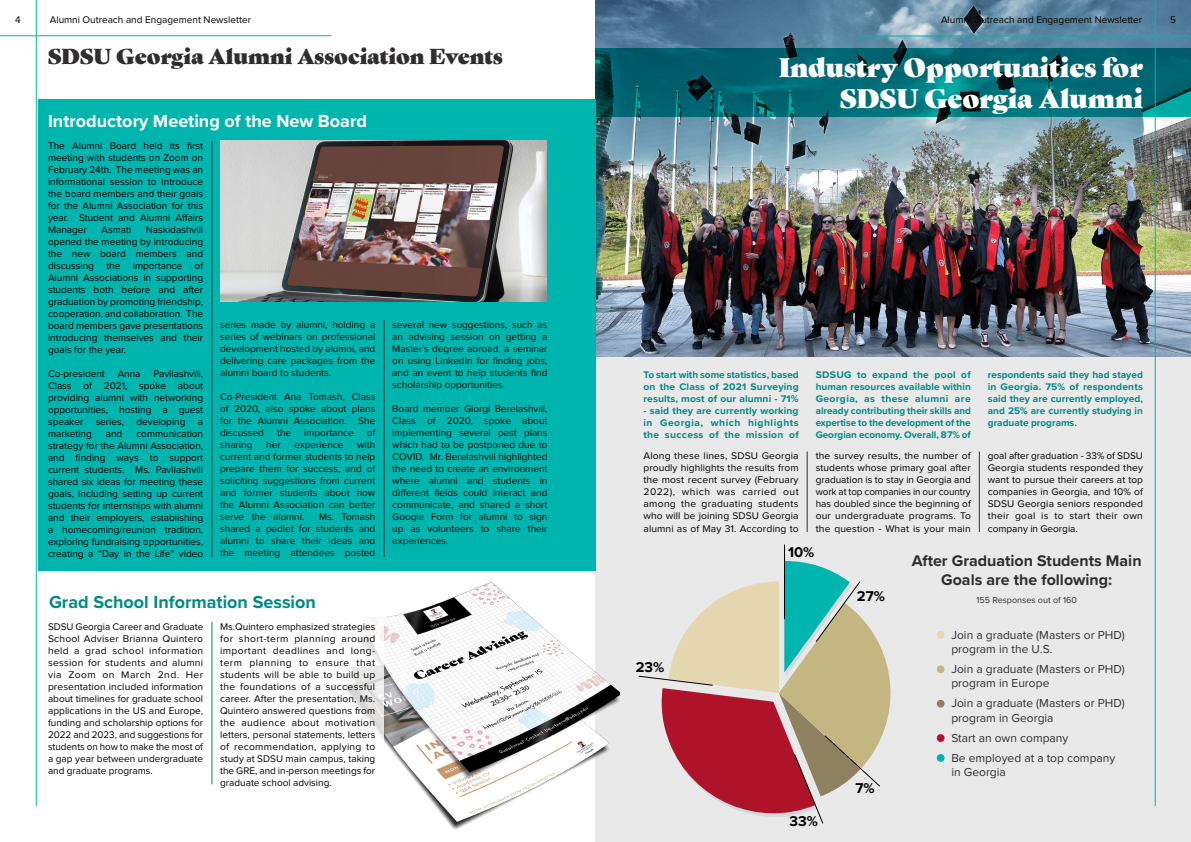
<style>
.page{position:relative;width:1191px;height:842px;background:#fff}
.page>*{position:absolute;margin:0;border:0;box-sizing:border-box;transform-origin:0 0}
.t1{font:26px/31.2px "Gastromond";color:#fff;text-align:right}
.t2{font:21px "Gastromond";color:#302d2d}
.t3{font:700 18px "Proxima Nova";color:#fff}
.t4{font:700 18px "Proxima Nova";color:#008a84}
.t5{font:700 16px/19.2px "Proxima Nova";color:#302d2d;text-align:center}
.t6{font:700 14.7px "Proxima Nova";color:#000}
.t7{font:12px/14.4px "Proxima Nova";color:#302d2d}
.t8{font:10px/12px "Proxima Nova";color:#000;text-align:justify}
.t9{font:700 10px/12px "Proxima Nova";letter-spacing:.005em;color:#008a84;text-align:justify}
.t10{font:9px "Proxima Nova";color:#302d2d}
</style>
<div class="page">
<hr style="left:36px;top:0;width:1px;height:806px;background:#00b5ad">
<hr style="left:0;top:36px;width:331px;height:1px;background:#00b5ad">
<div style="left:595px;top:356px;width:596px;height:486px;background:#e9e9ea"></div>
<img style="left:595px;top:0;width:596px;height:356px">
<svg style="left:595px;top:48px;width:596px;height:68px;background:#00646f"></svg>
<hr style="left:784px;top:545px;width:1px;height:74px;background:#000">
<svg style="left:638px;top:561px;width:253px;height:263px"></svg>
<div style="left:936px;top:631px;width:8px;height:8px;background:#e6d9b2;border-radius:50%"></div>
<div style="left:936px;top:665px;width:8px;height:8px;background:#c4b581;border-radius:50%"></div>
<div style="left:936px;top:700px;width:8px;height:7px;background:#8f8260;border-radius:50%"></div>
<div style="left:936px;top:734px;width:8px;height:8px;background:#ae132a;border-radius:50%"></div>
<div style="left:936px;top:754px;width:8px;height:8px;background:#00b5ad;border-radius:50%"></div>
<div style="left:38px;top:99px;width:557px;height:472px;background:#00b5ad"></div>
<img style="left:384px;top:565px;width:235px;height:265px">
<hr style="left:212px;top:141px;width:1px;height:416px;background:#302d2d">
<svg style="left:344px;top:617px;width:40px;height:122px"></svg>
<hr style="left:384px;top:320px;width:1px;height:237px;background:#302d2d">
<hr style="left:212px;top:622px;width:1px;height:162px;background:#008a84">
<img style="left:220px;top:141px;width:327px;height:160px">
<hr style="left:807px;top:452px;width:1px;height:80px;background:#302d2d">
<hr style="left:979px;top:452px;width:1px;height:80px;background:#302d2d">
<hr style="left:1155px;top:0;width:1px;height:806px;background:#00b5ad">
<hr style="left:858px;top:36px;width:333px;height:1px;background:#00b5ad">
<p class="t8" style="left:15px;top:14px;width:7px">4</p>
<p class="t8" style="left:50px;top:14px;width:203px">Alumni Outreach and Engagement Newsletter</p>
<h2 class="t2" style="left:48px;top:40px;width:456px">SDSU Georgia Alumni Association Events</h2>
<h3 class="t3" style="left:48px;top:108px;width:320px">Introductory Meeting of the New Board</h3>
<p class="t8" style="left:48px;top:140px;width:157px">The Alumni Board held its first meeting with students on Zoom on February 24th. The meeting was an informational session to introduce the board members and their goals for the Alumni Association for this year. Student and Alumni Affairs Manager</p>
<p class="t8" style="left:48px;top:224px;width:157px;text-indent:98px">Naskidashvili opened the meeting by introducing the new board members and discussing the importance of Alumni Associations in supporting students both before and after graduation by promoting friendship, cooperation, and collaboration. The board members gave presentations introducing themselves and their goals for the year.</p>
<p class="t8" style="left:48px;top:368px;width:58px">Co-president</p>
<p class="t8" style="left:118px;top:368px;width:24px">Anna</p>
<p class="t8" style="left:101px;top:224px;width:31px">Asmati</p>
<p class="t8" style="left:48px;top:368px;width:157px;text-indent:105px">Pavliashvili, Class of 2021, spoke about providing alumni with networking opportunities, hosting a guest speaker series, developing a marketing</p>
<p class="t8" style="left:106px;top:428px;width:18px">and</p>
<p class="t8" style="left:48px;top:428px;width:157px;text-indent:88px">communication strategy for the Alumni Association, and finding ways to support current students. Ms. Pavliashvili shared six ideas for meeting these goals, including setting up current students for internships with alumni and their employers, establishing a homecoming/reunion tradition, exploring fundraising opportunities, creating a “Day in the Life” video</p>
<p class="t8" style="left:220px;top:319px;width:157px">series made by alumni, holding a series of webinars on professional development hosted by alumni, and delivering care packages from the alumni board to students.</p>
<p class="t8" style="left:220px;top:391px;width:157px">Co-President Ana Tomash, Class of 2020, also spoke about plans for the Alumni Association. She discussed</p>
<p class="t8" style="left:277px;top:427px;width:16px">the</p>
<p class="t8" style="left:304px;top:427px;width:51px">importance</p>
<p class="t8" style="left:367px;top:427px;width:10px">of</p>
<p class="t8" style="left:220px;top:439px;width:157px;text-indent:137px">with current and former students to help prepare them for success, and of soliciting suggestions from current and former students about how the Alumni Association can better serve the alumni.</p>
<p class="t8" style="left:220px;top:439px;width:34px">sharing</p>
<p class="t8" style="left:266px;top:439px;width:16px">her</p>
<p class="t8" style="left:294px;top:439px;width:51px">experience</p>
<p class="t8" style="left:220px;top:511px;width:157px;text-indent:99px">Ms. Tomash shared a padlet for students and alumni to share their ideas and the meeting attendees posted</p>
<h3 class="t4" style="left:49px;top:589px;width:268px">Grad School Information Session</h3>
<p class="t8" style="left:48px;top:621px;width:157px">SDSU Georgia Career and Graduate School Adviser Brianna Quintero held a grad school information session for students and alumni via Zoom on March 2nd. Her presentation included information about timelines for graduate school applications in the US and Europe, funding and scholarship options for 2022 and 2023, and suggestions for students on how to make the most of a gap year between undergraduate and graduate programs.</p>
<p class="t8" style="left:220px;top:621px;width:157px">Ms.Quintero emphasized strategies for short-term planning around important deadlines and long&shy;term planning to ensure that students will be able to build up the foundations of a successful career. After the presentation, Ms.<br>Quintero answered questions from the audience about motivation letters, personal statements, letters of recommendation, applying to study at SDSU main campus, taking the GRE, and in-person meetings for graduate school advising.</p>
<p class="t8" style="left:392px;top:319px;width:157px">several new suggestions, such as an advising session on getting a Master’s degree abroad, a seminar on using LinkedIn for finding jobs, and an event to help students find scholarship opportunities.</p>
<p class="t8" style="left:392px;top:403px;width:157px">Board member Giorgi Berelashvili, Class of 2020, spoke about implementing several past plans which had to be postponed due to COVID. Mr. Berelashvili highlighted the need to create an environment where alumni and students in different fields could interact and communicate, and shared a short Google Form for alumni to sign up as volunteers to share their experiences.</p>
<p class="t8" style="left:941px;top:14px;width:203px">Alumni Outreach and Engagement Newsletter</p>
<p class="t8" style="left:1170px;top:14px;width:7px">5</p>
<h1 class="t1" style="left:779px;top:49px;width:365px">Industry Opportunities for<br>SDSU Georgia Alumni</h1>
<p class="t9" style="left:643px;top:368px;width:157px">To start with some statistics, based on the Class of 2021 Surveying results, most of our alumni - 71%</p>
<p class="t9" style="left:643px;top:404px;width:157px">- said they are currently working in Georgia, which highlights the success of the mission of</p>
<p class="t9" style="left:815px;top:368px;width:157px">SDSUG to expand the pool of human resources available within Georgia, as these alumni are already contributing their skills and expertise to the development of the Georgian economy. Overall, 87% of</p>
<p class="t9" style="left:987px;top:368px;width:157px">respondents said they had stayed in Georgia. 75% of respondents said they are currently employed, and 25% are currently studying in graduate programs.</p>
<p class="t8" style="left:643px;top:451px;width:157px">Along these lines, SDSU Georgia proudly highlights the results from the most recent survey (February 2022), which was carried out among the graduating students who will be joining SDSU Georgia alumni as of May 31. According to</p>
<p class="t8" style="left:815px;top:451px;width:157px">the survey results, the number of students whose primary goal after graduation is to stay in Georgia and work at top companies in our country has doubled since the beginning of our undergraduate programs. To the question - What is your main</p>
<p class="t8" style="left:987px;top:451px;width:157px">goal after graduation - 33% of SDSU Georgia students responded they want to pursue their careers at top companies in Georgia, and 10% of SDSU Georgia seniors responded their goal is to start their own company in Georgia.</p>
<h3 class="t6" style="left:635px;top:656px;width:30px">23%</h3>
<h3 class="t6" style="left:788px;top:541px;width:28px">10%</h3>
<h3 class="t6" style="left:789px;top:810px;width:30px">33%</h3>
<h3 class="t6" style="left:857px;top:585px;width:30px">27%</h3>
<h3 class="t6" style="left:855px;top:777px;width:21px">7%</h3>
<h3 class="t5" style="left:912px;top:550px;width:231px">After Graduation Students Main<br>Goals are the following:</h3>
<p class="t10" style="left:976px;top:596px;width:102px">155 Responses out of 160</p>
<p class="t7" style="left:951px;top:628px;width:175px">Join a graduate (Masters or PHD) program in the U.S.</p>
<p class="t7" style="left:951px;top:662px;width:175px">Join a graduate (Masters or PHD) program in Europe</p>
<p class="t7" style="left:951px;top:697px;width:175px">Join a graduate (Masters or PHD) program in Georgia</p>
<p class="t7" style="left:951px;top:728px;width:165px;line-height:20px">Start an own company<br>Be employed at a top company</p>
<p class="t7" style="left:951px;top:765px;width:56px">in Georgia</p>
</div>
